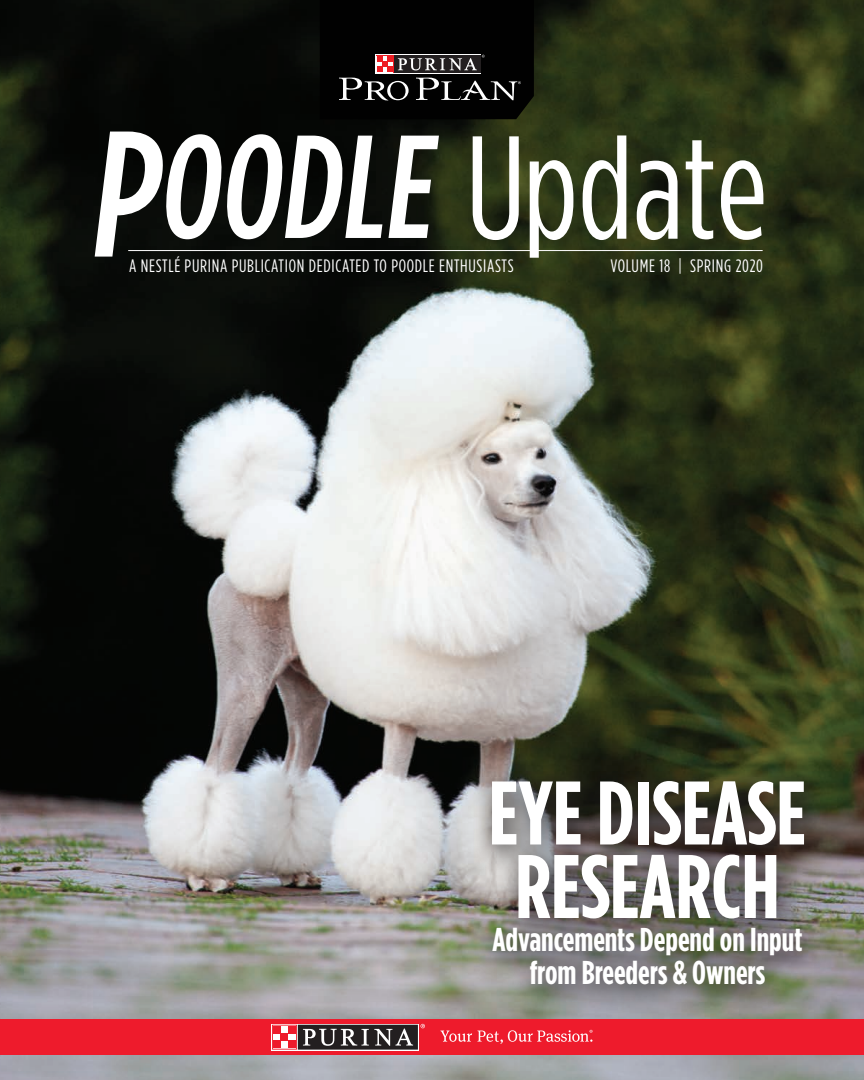
<style>
.page{position:relative;width:864px;height:1080px;background:#fff}
.page>*{position:absolute;margin:0;border:0;box-sizing:border-box;transform-origin:0 0}
.t1{font:146.25px "Gotham Condensed";color:#fff}
.t2{font:700 90px/73.5px "Gotham Condensed";color:#fff}
.t3{font:700 33px/33px "Gotham Condensed";color:#fff;text-align:center}
.t4{font:18px "Gotham Condensed";letter-spacing:.04em;color:#fff}
.s1{font-weight:500;font-size:178.65px}
.s2{font-weight:500}
</style>
<div class="page">
<img style="left:0;top:0;width:864px;height:1080px">
<svg style="left:320px;top:0;width:214px;height:119px;background:#141212"></svg>
<hr style="left:128px;top:250px;width:635px;height:1px;background:#fff">
<div style="left:0;top:1020px;width:864px;height:35px;background:#ee1b2c"></div>
<svg style="left:440px;top:1030px;width:153px;height:14px"></svg>
<div style="left:271px;top:1024px;width:148px;height:27px;background:#d6d5d5"></div>
<svg style="left:272px;top:1025px;width:25px;height:25px"></svg>
<div style="left:274px;top:1041px;width:7px;height:7px;background:#ee1b2c"></div>
<div style="left:288px;top:1041px;width:7px;height:7px;background:#ee1b2c"></div>
<div style="left:281px;top:1034px;width:7px;height:7px;background:#ee1b2c"></div>
<div style="left:274px;top:1027px;width:7px;height:7px;background:#ee1b2c"></div>
<div style="left:288px;top:1027px;width:7px;height:7px;background:#ee1b2c"></div>
<svg style="left:421px;top:1024px;width:4px;height:4px"></svg>
<div style="left:298px;top:1025px;width:120px;height:25px;background:#231f20"></div>
<svg style="left:303px;top:1029px;width:110px;height:17px"></svg>
<svg style="left:473px;top:764px;width:357px;height:249px;background:#64625c"></svg>
<h1 class="t1" style="left:87px;top:109px;width:682px"><span class="s1">P</span><span class="s2">OODLE</span> Update</h1>
<p class="t4" style="left:129px;top:256px;width:386px">A NESTLÉ PURINA PUBLICATION DEDICATED TO POODLE ENTHUSIASTS</p>
<p class="t4" style="left:611px;top:256px;width:154px">VOLUME 18 | SPRING 2020</p>
<h2 class="t2" style="left:489px;top:776px;width:319px">EYE DISEASE<br>RESEARCH</h2>
<h3 class="t3" style="left:492px;top:923px;width:312px">Advancements Depend on Input from Breeders &amp; Owners</h3>
</div>
